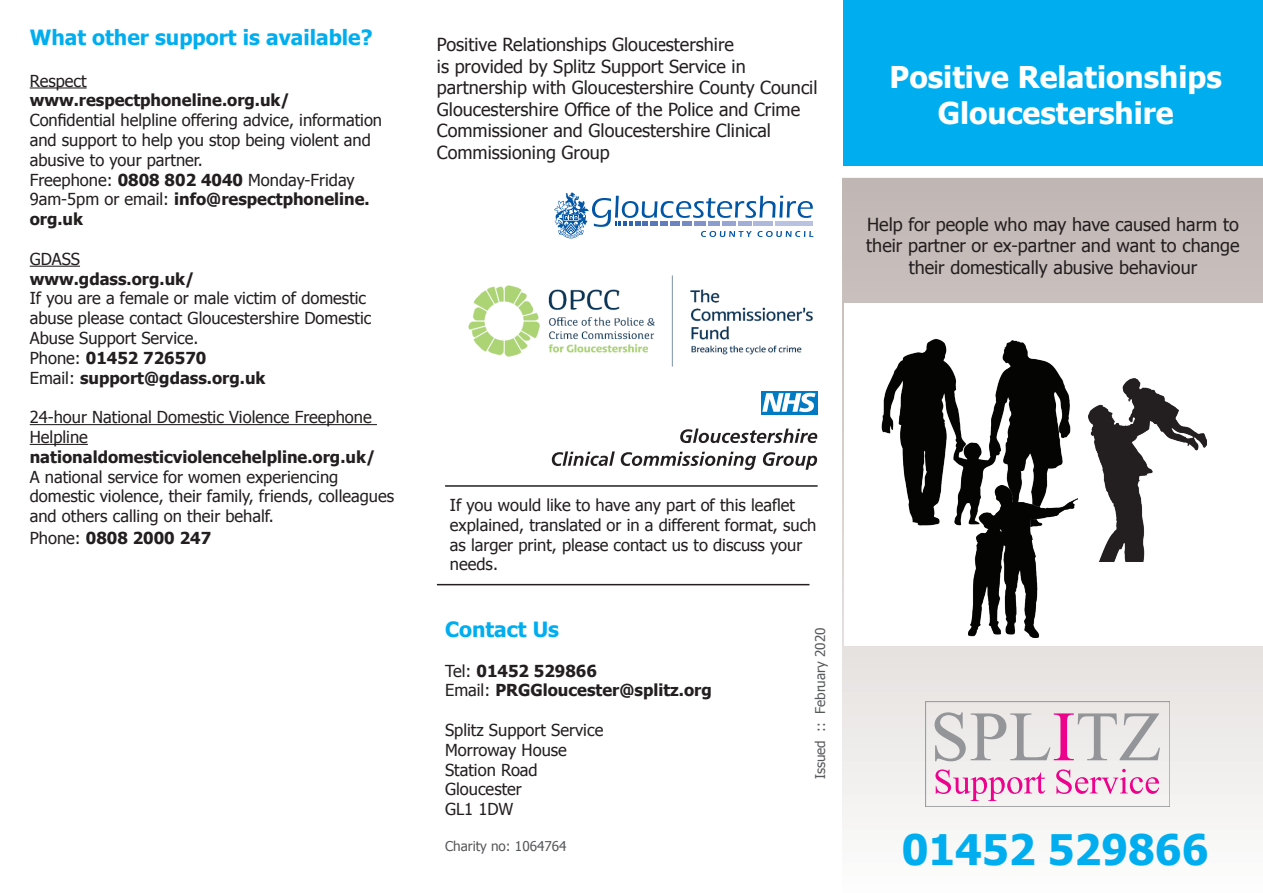
<style>
.page{position:relative;width:1263px;height:893px;background:#fff}
.page>*{position:absolute;margin:0;border:0;box-sizing:border-box;transform-origin:0 0}
.t1{font:700 42px "Tahoma";color:#00aeef}
.t2{font:700 30px/36px "Tahoma";color:#fff;text-align:center}
.t3{font:700 21px "Tahoma";color:#00aeef}
.t4{font:18px/21.6px "Tahoma";color:#231f20;text-align:center}
.t5{font:16.5px/19.8px "Tahoma";color:#231f20}
.t6{font:700 16.5px/19.8px "Tahoma";color:#231f20}
.t7{font:13.5px "Tahoma";color:#57585a}
.s1{font-weight:700}
.s2{font-weight:400}
</style>
<div class="page">
<svg style="left:842px;top:178px;width:421px;height:652px"></svg>
<hr style="left:445px;top:485px;width:373px;height:2px;background:#231f20">
<hr style="left:437px;top:584px;width:372px;height:1px;background:#231f20">
<div style="left:843px;top:0;width:420px;height:166px;background:#00aeef"></div>
<hr style="left:30px;top:87px;width:57px;height:2px;background:#231f20">
<hr style="left:30px;top:266px;width:50px;height:1px;background:#231f20">
<hr style="left:30px;top:424px;width:347px;height:1px;background:#231f20">
<hr style="left:30px;top:444px;width:58px;height:1px;background:#231f20">
<svg style="left:680px;top:428px;width:137px;height:15px"></svg>
<svg style="left:552px;top:451px;width:63px;height:15px"></svg>
<svg style="left:621px;top:452px;width:135px;height:18px"></svg>
<svg style="left:763px;top:452px;width:54px;height:18px"></svg>
<div style="left:761px;top:391px;width:57px;height:23px;background:#007ac2"></div>
<svg style="left:762px;top:393px;width:53px;height:19px"></svg>
<img style="left:469px;top:275px;width:344px;height:92px">
<svg style="left:554px;top:192px;width:259px;height:46px"></svg>
<div style="left:650px;top:221px;width:8px;height:5px;background:#5677b9"></div>
<div style="left:660px;top:221px;width:8px;height:5px;background:#627dbd"></div>
<div style="left:670px;top:221px;width:10px;height:5px;background:#6c84c1"></div>
<div style="left:682px;top:221px;width:10px;height:5px;background:#768bc4"></div>
<div style="left:694px;top:221px;width:12px;height:5px;background:#8193c9"></div>
<div style="left:708px;top:221px;width:12px;height:5px;background:#8b9cce"></div>
<div style="left:722px;top:221px;width:14px;height:5px;background:#96a5d3"></div>
<div style="left:737px;top:221px;width:14px;height:5px;background:#a2aed7"></div>
<div style="left:753px;top:221px;width:20px;height:5px;background:#adb8dc"></div>
<div style="left:775px;top:221px;width:38px;height:5px;background:#b9c2e1"></div>
<div style="left:845px;top:303px;width:418px;height:343px;background:#fff"></div>
<img style="left:881px;top:339px;width:190px;height:187px">
<img style="left:968px;top:485px;width:109px;height:153px">
<img style="left:1088px;top:379px;width:119px;height:182px">
<svg style="left:934px;top:712px;width:226px;height:49px;background:#d7ced2"></svg>
<svg style="left:935px;top:769px;width:110px;height:32px"></svg>
<svg style="left:1056px;top:769px;width:103px;height:25px"></svg>
<div style="left:925px;top:701px;width:245px;height:106px;border:1px solid #939598"></div>
<p class="t3" style="left:30px;top:24px;width:344px">What other support is available?</p>
<p class="t5" style="left:30px;top:70px;width:58px">Respect</p>
<p class="t6" style="left:30px;top:90px;width:262px">www.respectphoneline.org.uk/</p>
<p class="t5" style="left:30px;top:110px;width:354px">Confidential helpline offering advice, information and support to help you stop being violent and abusive to your partner.<br>Freephone: <span class="s1">0808 802 4040</span> Monday-Friday 9am-5pm or email: <span class="s1">info@respectphoneline. org.uk</span></p>
<p class="t5" style="left:30px;top:248px;width:52px">GDASS</p>
<p class="t6" style="left:30px;top:268px;width:166px">www.gdass.org.uk/</p>
<p class="t5" style="left:30px;top:288px;width:343px">If you are a female or male victim of domestic abuse please contact Gloucestershire Domestic Abuse Support Service.<br>Phone: <span class="s1">01452 726570<br></span>Email: <span class="s1">support@gdass.org.uk</span></p>
<p class="t5" style="left:30px;top:407px;width:343px">24-hour National Domestic Violence Freephone<br>Helpline</p>
<p class="t6" style="left:30px;top:446px;width:347px">nationaldomesticviolencehelpline.org.uk/</p>
<p class="t5" style="left:30px;top:466px;width:366px">A national service for women experiencing domestic violence, their family, friends, colleagues and others calling on their behalf.</p>
<p class="t6" style="left:30px;top:527px;width:183px"><span class="s2">Phone:</span> 0808 2000 247</p>
<p class="t4" style="left:437px;top:33px;width:382px;text-align:left">Positive Relationships Gloucestershire<br>is provided by Splitz Support Service in partnership with Gloucestershire County Council Gloucestershire Office of the Police and Crime Commissioner and Gloucestershire Clinical Commissioning Group</p>
<h2 class="t2" style="left:890px;top:58px;width:334px">Positive Relationships<br>Gloucestershire</h2>
<p class="t4" style="left:866px;top:213px;width:375px">Help for people who may have caused harm to their partner or ex-partner and want to change their domestically abusive behaviour</p>
<p class="t5" style="left:450px;top:495px;width:368px">If you would like to have any part of this leaflet explained, translated or in a different format, such as larger print, please contact us to discuss your needs.</p>
<p class="t3" style="left:445px;top:616px;width:116px">Contact Us</p>
<p class="t6" style="left:445px;top:660px;width:268px"><span class="s2">Tel:</span> 01452 529866<br><span class="s2">Email:</span> PRGGloucester@splitz.org</p>
<p class="t5" style="left:445px;top:720px;width:160px">Splitz Support Service<br>Morroway House<br>Station Road<br>Gloucester<br>GL1 1DW</p>
<p class="t7" style="left:445px;top:838px;width:123px">Charity no: 1064764</p>
<p class="t7" style="left:812px;top:779px;width:153px;rotate:-90deg">Issued :: February 2020</p>
<h1 class="t1" style="left:902px;top:823px;width:308px">01452 529866</h1>
</div>
